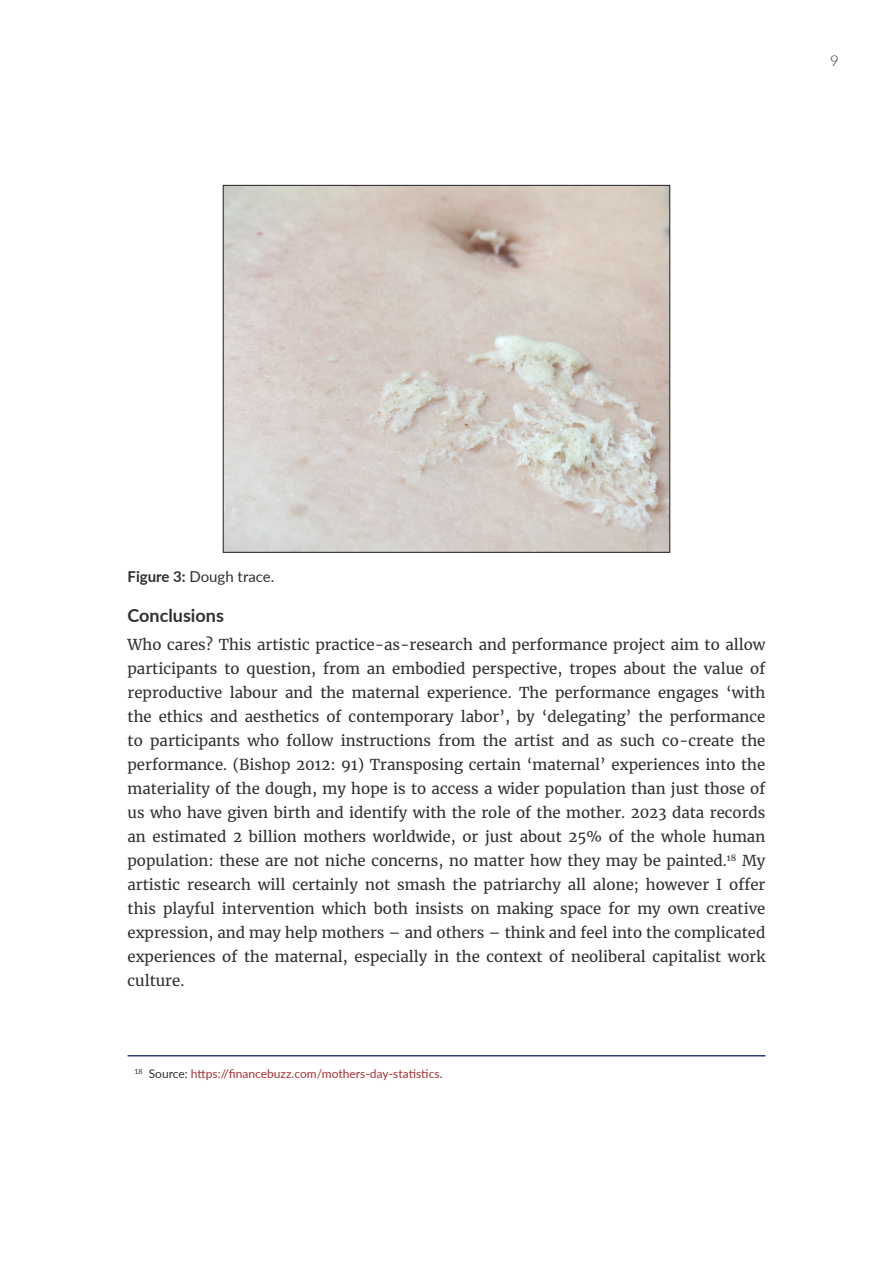
<style>
.page{position:relative;width:893px;height:1263px;background:#fff}
.page>*{position:absolute;margin:0;border:0;box-sizing:border-box;transform-origin:0 0}
.up-heading-01{font:700 18px "Lato";color:#312f30}
.up-article-text-para{font:15px/24px "Merriweather";color:#312f30;text-align:justify}
.t1{font:15px "Lato";color:#312f30}
.t2{font:300 15px "Lato";color:#312f30}
.up-notes-text-level1{font:12px "Lato";color:#a93132}
.s1{font-weight:700}
.s2{color:#312f30}
</style>
<div class="page">
<hr style="left:128px;top:1055px;width:637px;height:1px;background:#293e82">
<img style="left:225px;top:187px;width:443px;height:364px">
<p class="t2" style="left:830px;top:50px;width:10px">9</p>
<p class="t1" style="left:128px;top:566px;width:148px"><span class="s1">Figure 3:</span> Dough trace.</p>
<p class="up-heading-01" style="left:128px;top:602px;width:98px">Conclusions</p>
<p class="up-article-text-para" style="left:128px;top:632px;width:639px">Who cares? This artistic practice-as-research and performance project aim to allow participants to question, from an embodied perspective, tropes about the value of reproductive labour and the maternal experience. The performance engages ‘with the ethics and aesthetics of contemporary labor’, by ‘delegating’ the performance to participants who follow instructions from the artist and as such co-create the performance. (Bishop 2012: 91) Transposing certain ‘maternal’ experiences into the materiality of the dough, my hope is to access a wider population than just those of us who have given birth and identify with the role of the mother. 2023 data records an estimated 2 billion mothers worldwide, or just about 25% of the whole human population: these are not niche concerns, no matter how they may be painted.<sup>18</sup> My artistic research will certainly not smash the patriarchy all alone; however I offer this playful intervention which both insists on making space for my own creative expression, and may help mothers – and others – think and feel into the complicated experiences of the maternal, especially in the context of neoliberal capitalist work culture.</p>
<p class="up-notes-text-level1" style="left:134px;top:1065px;width:310px"><sup>18</sup> <span class="s2">Source:</span> https://financebuzz.com/mothers-day-statistics<span class="s2">.</span></p>
</div>
